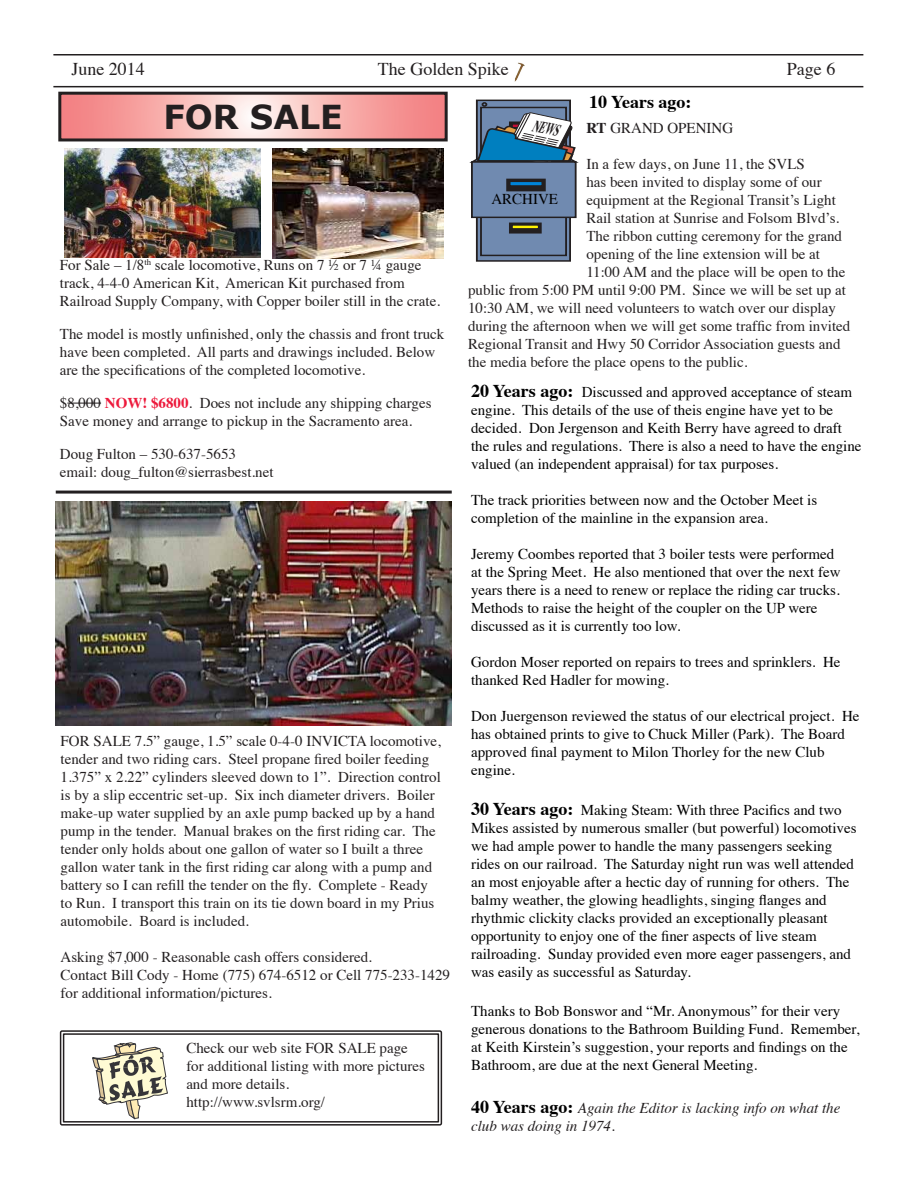
<style>
.page{position:relative;width:918px;height:1188px;background:#fff}
.page>*{position:absolute;margin:0;border:0;box-sizing:border-box;transform-origin:0 0}
.t1{font:700 33px "Verdana";color:#231f20}
.t2{font:18px "Times";color:#231f20}
.t3{font:700 18px "Times";color:#000}
.t4{font:italic 700 16.8px "Times";color:#231f20;scale:.54 1}
.t5{font:15px/18px "Times";color:#231f20}
.t6{font:15px/18px "Times";color:#000}
.t7{font:italic 15px/18px "Times";color:#231f20}
.s1{font-weight:700}
.s2{font-weight:700;color:#ed1a3c}
.s3{font-weight:700;font-size:18px}
.s4{font-weight:700;font-style:normal;font-size:18px;color:#000}
</style>
<div class="page">
<hr style="left:53px;top:54px;width:810px;height:2px;background:#231f20">
<hr style="left:53px;top:86px;width:810px;height:1px;background:#231f20">
<img style="left:514px;top:63px;width:11px;height:19px">
<svg style="left:62px;top:96px;width:382px;height:41px;background:#f7b2b0"></svg>
<div style="left:58px;top:92px;width:390px;height:49px;border:3px solid #231f20"></div>
<hr style="left:56px;top:491px;width:396px;height:3px;background:#231f20">
<div style="left:60px;top:1030px;width:382px;height:96px;border:1px solid #231f20;border-radius:2px"></div>
<div style="left:63px;top:1033px;width:376px;height:90px;border:1px solid #231f20"></div>
<svg style="left:92px;top:1043px;width:76px;height:76px"></svg>
<img style="left:55px;top:501px;width:396px;height:224px">
<img style="left:65px;top:148px;width:196px;height:110px">
<img style="left:272px;top:148px;width:171px;height:111px">
<hr style="left:67px;top:403px;width:34px;height:1px;background:#231f20">
<div style="left:477px;top:100px;width:93px;height:161px;background:linear-gradient(to right,#6a81a5,#6a81a5)"></div>
<div style="left:476px;top:99px;width:95px;height:163px;border:2px solid #231f20"></div>
<div style="left:481px;top:209px;width:85px;height:46px;background:#708ab0"></div>
<div style="left:480px;top:208px;width:87px;height:48px;border:2px solid #231f20"></div>
<div style="left:510px;top:223px;width:31px;height:10px;background:#231f20"></div>
<div style="left:509px;top:222px;width:33px;height:12px;border:2px solid #231f20"></div>
<div style="left:511px;top:224px;width:29px;height:6px;border:2px solid #231f20"></div>
<svg style="left:469px;top:102px;width:110px;height:68px"></svg>
<div style="left:471px;top:161px;width:105px;height:57px;background:#708ab0;border:2px solid #231f20"></div>
<div style="left:506px;top:179px;width:40px;height:12px;background:#231f20"></div>
<svg style="left:509px;top:181px;width:34px;height:5px"></svg>
<p class="t2" style="left:71px;top:52px;width:75px">June 2014</p>
<p class="t2" style="left:378px;top:52px;width:132px">The Golden Spike</p>
<p class="t2" style="left:787px;top:52px;width:50px">Page 6</p>
<h1 class="t1" style="left:163px;top:96px;width:181px">FOR SALE</h1>
<p class="t3" style="left:589px;top:85px;width:104px">10 Years ago:</p>
<p class="t4" style="left:536px;top:110px;width:51px;rotate:12deg">NEWS</p>
<p class="t5" style="left:586px;top:118px;width:148px"><span class="s1">RT</span> GRAND OPENING</p>
<p class="t5" style="left:586px;top:154px;width:220px">In a few days, on June 11, the SVLS</p>
<p class="t5" style="left:586px;top:172px;width:237px">has been invited to display some of our</p>
<p class="t5" style="left:586px;top:190px;width:251px">equipment at the Regional Transit’s Light</p>
<p class="t5" style="left:586px;top:208px;width:254px">Rail station at Sunrise and Folsom Blvd’s.</p>
<p class="t5" style="left:586px;top:226px;width:257px">The ribbon cutting ceremony for the grand</p>
<p class="t5" style="left:586px;top:244px;width:235px">opening of the line extension will be at</p>
<p class="t5" style="left:586px;top:262px;width:261px">11:00 AM and the place will be open to the</p>
<p class="t5" style="left:468px;top:280px;width:379px">public from 5:00 PM until 9:00 PM. Since we will be set up at</p>
<p class="t5" style="left:468px;top:298px;width:369px">10:30 AM, we will need volunteers to watch over our display</p>
<p class="t5" style="left:468px;top:316px;width:384px">during the afternoon when we will get some traffic from invited</p>
<p class="t5" style="left:468px;top:334px;width:374px">Regional Transit and Hwy 50 Corridor Association guests and</p>
<p class="t5" style="left:468px;top:352px;width:281px">the media before the place opens to the public.</p>
<p class="t6" style="left:491px;top:189px;width:68px">ARCHIVE</p>
<p class="t5" style="left:60px;top:255px;width:382px">For Sale – 1/8<sup>th</sup> scale locomotive, Runs on 7 ½ or 7 ¼ gauge track, 4-4-0 American Kit, American Kit purchased from<br>Railroad Supply Company, with Copper boiler still in the crate.</p>
<p class="t5" style="left:60px;top:324px;width:386px">The model is mostly unfinished, only the chassis and front truck have been completed. All parts and drawings included. Below are the specifications of the completed locomotive.</p>
<p class="t5" style="left:60px;top:393px;width:373px">$8,000 <span class="s2">NOW! $6800</span>. Does not include any shipping charges<br>Save money and arrange to pickup in the Sacramento area.</p>
<p class="t5" style="left:60px;top:444px;width:215px">Doug Fulton – 530-637-5653 email: doug_fulton@sierrasbest.net</p>
<p class="t6" style="left:471px;top:382px;width:392px"><span class="s3">20 Years ago:</span> Discussed and approved acceptance of steam engine. This details of the use of theis engine have yet to be decided. Don Jergenson and Keith Berry have agreed to draft the rules and regulations. There is also a need to have the engine valued (an independent appraisal) for tax purposes.</p>
<p class="t6" style="left:471px;top:490px;width:348px">The track priorities between now and the October Meet is completion of the mainline in the expansion area.</p>
<p class="t6" style="left:471px;top:544px;width:371px">Jeremy Coombes reported that 3 boiler tests were performed at the Spring Meet. He also mentioned that over the next few years there is a need to renew or replace the riding car trucks.<br>Methods to raise the height of the coupler on the UP were discussed as it is currently too low.</p>
<p class="t6" style="left:471px;top:652px;width:371px">Gordon Moser reported on repairs to trees and sprinklers. He thanked Red Hadler for mowing.</p>
<p class="t6" style="left:471px;top:706px;width:390px">Don Juergenson reviewed the status of our electrical project. He has obtained prints to give to Chuck Miller (Park). The Board approved final payment to Milon Thorley for the new Club engine.</p>
<p class="t6" style="left:471px;top:799px;width:387px"><span class="s3">30 Years ago:</span> Making Steam: With three Pacifics and two Mikes assisted by numerous smaller (but powerful) locomotives we had ample power to handle the many passengers seeking rides on our railroad. The Saturday night run was well attended an most enjoyable after a hectic day of running for others. The balmy weather, the glowing headlights, singing flanges and rhythmic clickity clacks provided an exceptionally pleasant opportunity to enjoy one of the finer aspects of live steam railroading. Sunday provided even more eager passengers, and was easily as successful as Saturday.</p>
<p class="t6" style="left:471px;top:1001px;width:390px">Thanks to Bob Bonswor and “Mr. Anonymous” for their very generous donations to the Bathroom Building Fund. Remember, at Keith Kirstein’s suggestion, your reports and findings on the Bathroom, are due at the next General Meeting.</p>
<p class="t7" style="left:471px;top:1098px;width:371px"><span class="s4">40 Years ago:</span> Again the Editor is lacking info on what the club was doing in 1974.</p>
<p class="t5" style="left:61px;top:730px;width:382px">FOR SALE 7.5” gauge, 1.5” scale 0-4-0 INVICTA locomotive, tender and two riding cars. Steel propane fired boiler feeding 1.375” x 2.22” cylinders sleeved down to 1”. Direction control is by a slip eccentric set-up. Six inch diameter drivers. Boiler make-up water supplied by an axle pump backed up by a hand pump in the tender. Manual brakes on the first riding car. The tender only holds about one gallon of water so I built a three gallon water tank in the first riding car along with a pump and battery so I can refill the tender on the fly. Complete - Ready to Run. I transport this train on its tie down board in my Prius automobile. Board is included.</p>
<p class="t5" style="left:61px;top:946px;width:391px">Asking $7,000 - Reasonable cash offers considered.<br>Contact Bill Cody - Home (775) 674-6512 or Cell 775-233-1429 for additional information/pictures.</p>
<p class="t5" style="left:186px;top:1037px;width:240px">Check our web site FOR SALE page for additional listing with more pictures and more details. http://www.svlsrm.org/</p>
</div>
